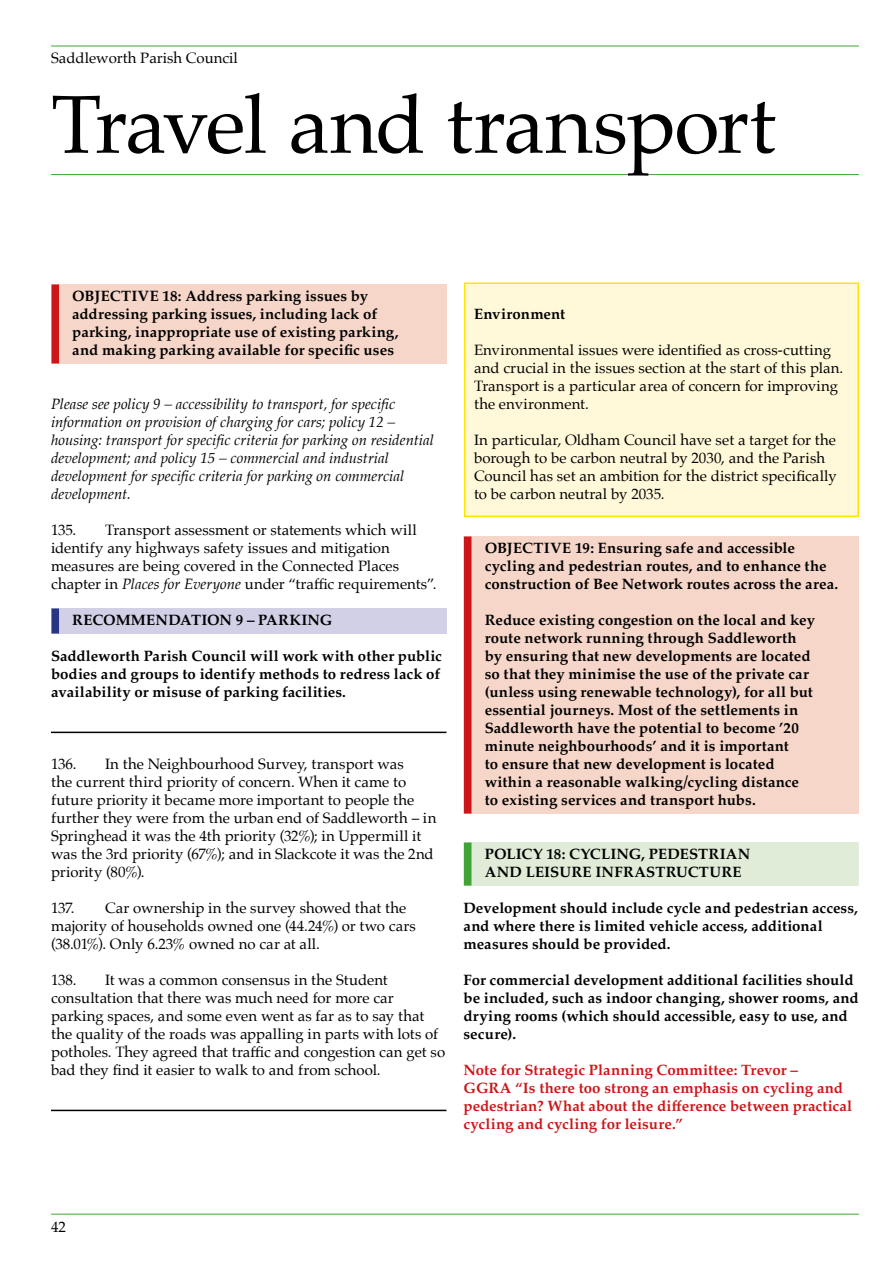
<style>
.page{position:relative;width:893px;height:1263px;background:#fff}
.page>*{position:absolute;margin:0;border:0;box-sizing:border-box;transform-origin:0 0}
.t1{font:82.5px "Palatino";letter-spacing:-.025em;color:#000}
.t2{font:15px/18px "Palatino";color:#000}
.t3{font:700 15px/18px "Palatino";letter-spacing:.005em;color:#000}
.t4{font:italic 15px/18px "Palatino";color:#000}
.t5{font:700 15px/18px "Palatino";letter-spacing:.005em;color:#cd1619}
.s1{font-style:italic}
</style>
<div class="page">
<div style="left:51px;top:284px;width:395px;height:79px;background:#f6d6c9"></div>
<div style="left:52px;top:284px;width:7px;height:79px;background:#cd1619"></div>
<div style="left:51px;top:608px;width:395px;height:25px;background:#d2d0e7"></div>
<div style="left:52px;top:608px;width:7px;height:25px;background:#273583"></div>
<hr style="left:51px;top:732px;width:395px;height:1px;background:#000">
<hr style="left:51px;top:1110px;width:395px;height:1px;background:#000">
<div style="left:463px;top:536px;width:396px;height:277px;background:#f6d6c9"></div>
<div style="left:464px;top:536px;width:7px;height:277px;background:#cd1619"></div>
<div style="left:463px;top:842px;width:396px;height:43px;background:#e1ecd8"></div>
<div style="left:464px;top:842px;width:7px;height:43px;background:#3fa435"></div>
<hr style="left:51px;top:174px;width:808px;height:1px;background:#3fa435">
<div style="left:465px;top:283px;width:393px;height:233px;background:#fff9da"></div>
<div style="left:464px;top:282px;width:395px;height:235px;border:2px solid #ffe500"></div>
<hr style="left:51px;top:1214px;width:808px;height:1px;background:#3fa435">
<hr style="left:51px;top:46px;width:808px;height:1px;background:#3fa435">
<p class="t2" style="left:51px;top:49px;width:188px">Saddleworth Parish Council</p>
<h1 class="t1" style="left:51px;top:56px;width:727px">Travel and transport</h1>
<p class="t3" style="left:72px;top:287px;width:328px">OBJECTIVE 18: Address parking issues by addressing parking issues, including lack of parking, inappropriate use of existing parking, and making parking available for specific uses</p>
<p class="t4" style="left:51px;top:395px;width:384px">Please see policy 9 – accessibility to transport, for specific information on provision of charging for cars; policy 12 – housing: transport for specific criteria for parking on residential development; and policy 15 – commercial and industrial development for specific criteria for parking on commercial development.</p>
<p class="t2" style="left:51px;top:521px;width:27px">135.</p>
<p class="t2" style="left:51px;top:521px;width:387px;text-indent:54px">Transport assessment or statements which will identify any highways safety issues and mitigation measures are being covered in the Connected Places chapter in <span class="s1">Places for Everyone</span> under “traffic requirements”.</p>
<p class="t3" style="left:72px;top:611px;width:262px">RECOMMENDATION 9 – PARKING</p>
<p class="t3" style="left:51px;top:647px;width:392px;text-align:justify">Saddleworth Parish Council will work with other public bodies and groups to identify methods to redress lack of availability or misuse of parking facilities.</p>
<p class="t2" style="left:51px;top:755px;width:387px;text-indent:54px">In the Neighbourhood Survey, transport was<br>the current third priority of concern. When it came to future priority it became more important to people the further they were from the urban end of Saddleworth – in Springhead it was the 4th priority (32%); in Uppermill it was the 3rd priority (67%); and in Slackcote it was the 2nd priority (80%).</p>
<p class="t2" style="left:51px;top:899px;width:25px">137.</p>
<p class="t2" style="left:51px;top:755px;width:27px">136.</p>
<p class="t2" style="left:51px;top:899px;width:366px;text-indent:54px">Car ownership in the survey showed that the majority of households owned one (44.24%) or two cars (38.01%). Only 6.23% owned no car at all.</p>
<p class="t2" style="left:51px;top:971px;width:27px">138.</p>
<p class="t2" style="left:51px;top:971px;width:396px;text-indent:54px">It was a common consensus in the Student consultation that there was much need for more car parking spaces, and some even went as far as to say that the quality of the roads was appalling in parts with lots of potholes. They agreed that traffic and congestion can get so bad they find it easier to walk to and from school.</p>
<p class="t3" style="left:474px;top:305px;width:93px">Environment</p>
<p class="t2" style="left:474px;top:341px;width:371px">Environmental issues were identified as cross-cutting and crucial in the issues section at the start of this plan.<br>Transport is a particular area of concern for improving the environment.</p>
<p class="t2" style="left:474px;top:431px;width:364px">In particular, Oldham Council have set a target for the borough to be carbon neutral by 2030, and the Parish Council has set an ambition for the district specifically to be carbon neutral by 2035.</p>
<p class="t3" style="left:485px;top:539px;width:355px">OBJECTIVE 19: Ensuring safe and accessible cycling and pedestrian routes, and to enhance the construction of Bee Network routes across the area.</p>
<p class="t3" style="left:485px;top:611px;width:332px">Reduce existing congestion on the local and key route network running through Saddleworth by ensuring that new developments are located so that they minimise the use of the private car (unless using renewable technology), for all but essential journeys. Most of the settlements in Saddleworth have the potential to become ’20 minute neighbourhoods’ and it is important<br>to ensure that new development is located within a reasonable walking/cycling distance to existing services and transport hubs.</p>
<p class="t3" style="left:485px;top:845px;width:267px">POLICY 18: CYCLING, PEDESTRIAN<br>AND LEISURE INFRASTRUCTURE</p>
<p class="t3" style="left:463px;top:899px;width:396px">Development should include cycle and pedestrian access, and where there is limited vehicle access, additional measures should be provided.</p>
<p class="t3" style="left:463px;top:971px;width:397px">For commercial development additional facilities should be included, such as indoor changing, shower rooms, and drying rooms (which should accessible, easy to use, and secure).</p>
<p class="t5" style="left:463px;top:1061px;width:390px">Note for Strategic Planning Committee: Trevor –<br>GGRA “Is there too strong an emphasis on cycling and pedestrian? What about the difference between practical cycling and cycling for leisure.”</p>
<p class="t2" style="left:51px;top:1217px;width:16px">42</p>
</div>
